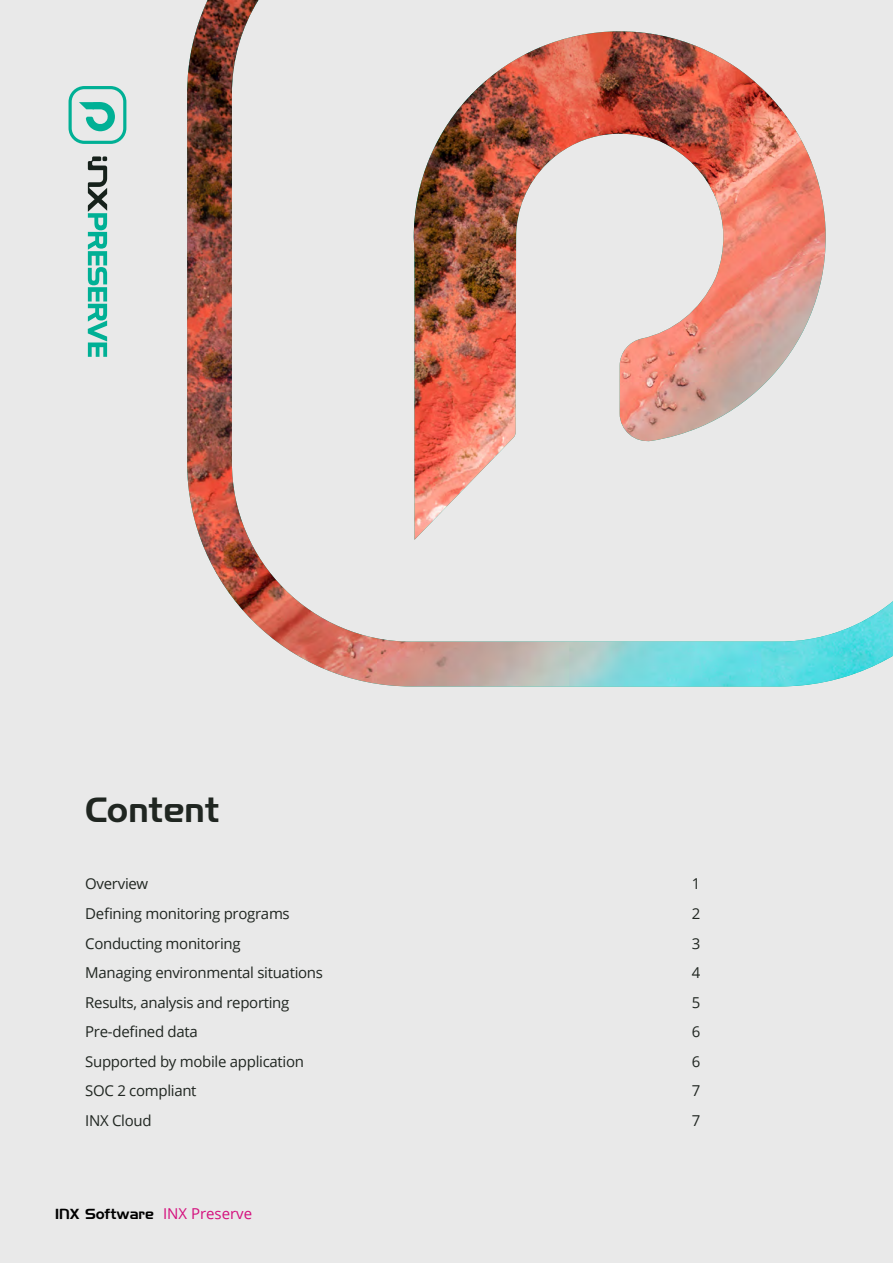
<style>
.page{position:relative;width:893px;height:1263px;background:#e9e9e9}
.page>*{position:absolute;margin:0;border:0;box-sizing:border-box;transform-origin:0 0}
.t1{font:36px "INX Bold";color:#202621}
.t2{font:15px "Open Sans";letter-spacing:-.02em;color:#202621}
.t3{font:15px "INX Bold";color:#000}
.s1{font-family:"Open Sans";color:#d40f7d}
</style>
<div class="page">
<svg style="left:69px;top:86px;width:57px;height:58px"></svg>
<svg style="left:88px;top:156px;width:19px;height:201px"></svg>
<img style="left:187px;top:0;width:706px;height:686px">
<h1 class="t1" style="left:85px;top:788px;width:136px">Content</h1>
<p class="t2" style="left:85px;top:874px;width:65px">Overview</p>
<p class="t2" style="left:692px;top:874px;width:10px">1</p>
<p class="t2" style="left:85px;top:903px;width:206px">Defining monitoring programs</p>
<p class="t2" style="left:692px;top:903px;width:10px">2</p>
<p class="t2" style="left:85px;top:933px;width:157px">Conducting monitoring</p>
<p class="t2" style="left:692px;top:933px;width:10px">3</p>
<p class="t2" style="left:85px;top:962px;width:239px">Managing environmental situations</p>
<p class="t2" style="left:692px;top:962px;width:10px">4</p>
<p class="t2" style="left:85px;top:992px;width:206px">Results, analysis and reporting</p>
<p class="t2" style="left:692px;top:992px;width:10px">5</p>
<p class="t2" style="left:85px;top:1021px;width:114px">Pre-defined data</p>
<p class="t2" style="left:692px;top:1021px;width:10px">6</p>
<p class="t2" style="left:85px;top:1051px;width:220px">Supported by mobile application</p>
<p class="t2" style="left:692px;top:1051px;width:10px">6</p>
<p class="t2" style="left:85px;top:1080px;width:113px">SOC 2 compliant</p>
<p class="t2" style="left:692px;top:1080px;width:10px">7</p>
<p class="t2" style="left:85px;top:1110px;width:68px">INX Cloud</p>
<p class="t2" style="left:692px;top:1110px;width:10px">7</p>
<p class="t3" style="left:55px;top:1205px;width:198px">INX Software <span class="s1">INX Preserve</span></p>
</div>
